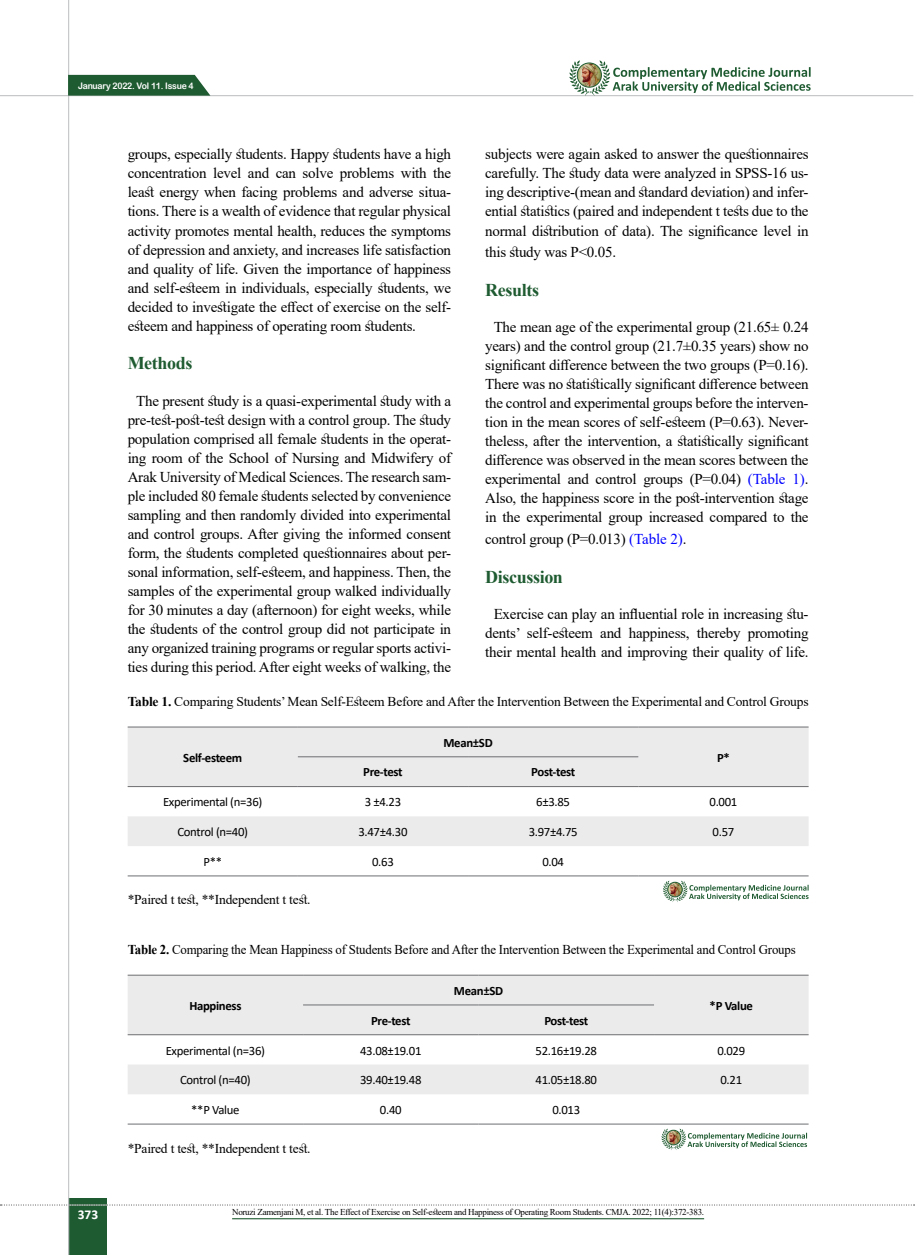
<style>
.page{position:relative;width:915px;height:1255px;background:#fff}
.page>*{position:absolute;margin:0;border:0;box-sizing:border-box;transform-origin:0 0}
.t1{font:700 18px "Times New Roman";letter-spacing:-.02em;color:#1f5b31}
.t2{font:15px/19px "Times New Roman";letter-spacing:-.015em;color:#000}
.t3{font:13.5px "Times New Roman";letter-spacing:-.015em;color:#000}
.t4{font:13.5px "Times New Roman";letter-spacing:-.015em;color:#000;scale:.95 1}
.t5{font:700 13.5px "Calibri";color:#fff}
.t6{font:12.75px "Calibri";letter-spacing:-.025em;color:#000}
.t7{font:700 12.75px "Calibri";letter-spacing:-.025em;color:#000}
.t8{font:9px "Times New Roman";letter-spacing:-.03em;color:#000}
.t9{font:9px "Arial Rounded MT Bold";letter-spacing:-.025em;color:#fff;scale:.96 1}
.s1{color:#00f}
.s2{font-weight:700}
</style>
<div class="page">
<div style="left:68px;top:1198px;width:39px;height:56px;background:#1f5b31"></div>
<hr style="left:68px;top:0;width:1px;height:1254px;background:#c2c4c6">
<hr style="left:0;top:95px;width:912px;height:1px;background:#c2c4c6">
<svg style="left:68px;top:75px;width:142px;height:21px;background:#2d653e"></svg>
<svg style="left:569px;top:60px;width:241px;height:36px"></svg>
<svg style="left:0;top:1204px;width:914px;height:1px"></svg>
<hr style="left:232px;top:1218px;width:472px;height:1px;background:#1f5b31">
<svg style="left:128px;top:727px;width:680px;height:119px;fill:#ebebec"></svg>
<hr style="left:128px;top:726px;width:170px;height:1px;background:#6d6e71">
<hr style="left:128px;top:786px;width:170px;height:1px;background:#6d6e71">
<hr style="left:298px;top:726px;width:170px;height:1px;background:#6d6e71">
<hr style="left:468px;top:726px;width:170px;height:1px;background:#6d6e71">
<hr style="left:638px;top:726px;width:170px;height:1px;background:#6d6e71">
<hr style="left:638px;top:786px;width:170px;height:1px;background:#6d6e71">
<hr style="left:298px;top:756px;width:170px;height:1px;background:#6d6e71">
<hr style="left:468px;top:756px;width:170px;height:1px;background:#6d6e71">
<hr style="left:298px;top:786px;width:170px;height:1px;background:#6d6e71">
<hr style="left:468px;top:786px;width:170px;height:1px;background:#6d6e71">
<hr style="left:128px;top:875px;width:170px;height:1px;background:#6d6e71">
<hr style="left:298px;top:875px;width:170px;height:1px;background:#6d6e71">
<hr style="left:468px;top:875px;width:170px;height:1px;background:#6d6e71">
<hr style="left:638px;top:875px;width:170px;height:1px;background:#6d6e71">
<svg style="left:663px;top:880px;width:145px;height:22px"></svg>
<svg style="left:128px;top:975px;width:680px;height:119px;fill:#ebebec"></svg>
<hr style="left:128px;top:974px;width:175px;height:1px;background:#6d6e71">
<hr style="left:128px;top:1034px;width:175px;height:1px;background:#6d6e71">
<hr style="left:303px;top:974px;width:175px;height:1px;background:#6d6e71">
<hr style="left:478px;top:974px;width:175px;height:1px;background:#6d6e71">
<hr style="left:653px;top:974px;width:155px;height:1px;background:#6d6e71">
<hr style="left:653px;top:1034px;width:155px;height:1px;background:#6d6e71">
<hr style="left:303px;top:1004px;width:175px;height:1px;background:#6d6e71">
<hr style="left:478px;top:1004px;width:175px;height:1px;background:#6d6e71">
<hr style="left:303px;top:1034px;width:175px;height:1px;background:#6d6e71">
<hr style="left:478px;top:1034px;width:175px;height:1px;background:#6d6e71">
<hr style="left:128px;top:1123px;width:175px;height:1px;background:#6d6e71">
<hr style="left:303px;top:1123px;width:175px;height:1px;background:#6d6e71">
<hr style="left:478px;top:1123px;width:175px;height:1px;background:#6d6e71">
<hr style="left:653px;top:1123px;width:155px;height:1px;background:#6d6e71">
<svg style="left:661px;top:1128px;width:145px;height:22px"></svg>
<p class="t9" style="left:78px;top:80px;width:122px">January 2022. Vol 11. Issue 4</p>
<p class="t2" style="left:485px;top:144px;width:325px">subjects were again asked to answer the questionnaires</p>
<p class="t2" style="left:128px;top:144px;width:325px">groups, especially students. Happy students have a high concentration level and can solve problems with the</p>
<p class="t2" style="left:128px;top:201px;width:325px">tions. There is a wealth of evidence that regular physical</p>
<p class="t2" style="left:485px;top:163px;width:325px">carefully. The study data were analyzed in SPSS-16 us-</p>
<p class="t2" style="left:485px;top:182px;width:325px">ing descriptive (- mean and standard deviation) and infer-</p>
<p class="t2" style="left:128px;top:182px;width:325px">least energy when facing problems and adverse situa-</p>
<p class="t2" style="left:128px;top:220px;width:325px;text-align:justify">activity promotes mental health, reduces the symptoms of depression and anxiety, and increases life satisfaction and quality of life. Given the importance of happiness and self-esteem in individuals, especially students, we</p>
<p class="t2" style="left:128px;top:316px;width:290px">esteem and happiness of operating room students.</p>
<p class="t2" style="left:485px;top:201px;width:325px">ential statistics (paired and independent t tests due to the</p>
<p class="t2" style="left:485px;top:219px;width:325px;line-height:21.6px">normal distribution of data .) The significance level in this study was &gt;P 0.05.</p>
<p class="t1" style="left:485px;top:277px;width:55px">Results</p>
<p class="t2" style="left:485px;top:317px;width:325px;text-align:center">The mean age of the experimental group )21.65± 0.24 years) and the control group (21.7±0.35 years) show no significant difference between the two groups =P( 0.16 .( There was no statistically significant difference between</p>
<p class="t2" style="left:128px;top:297px;width:325px">decided to investigate the effect of exercise on the self-</p>
<p class="t1" style="left:128px;top:350px;width:66px">Methods</p>
<p class="t2" style="left:128px;top:390px;width:325px;text-align:center">The present study is a quasi-experimental study with a pre-test-post-test design with a control group. The study</p>
<p class="t2" style="left:128px;top:447px;width:325px">ing room of the School of Nursing and Midwifery of</p>
<p class="t2" style="left:485px;top:393px;width:325px">the control and experimental groups before the interven-</p>
<p class="t2" style="left:485px;top:412px;width:325px">tion in the mean scores of self-esteem =P( 0.63 .) Never-</p>
<p class="t2" style="left:128px;top:428px;width:325px">population comprised all female students in the operat-</p>
<p class="t2" style="left:485px;top:431px;width:325px">theless, after the intervention a, statistically significant</p>
<p class="t2" style="left:485px;top:450px;width:325px;text-align:right">difference was observed in the mean scores between the<br>.<span class="s1">(1</span></p>
<p class="t2" style="left:128px;top:467px;width:325px">Arak University of Medical Sciences. The research sam-</p>
<p class="t2" style="left:128px;top:505px;width:325px">sampling and then randomly divided into experimental and control groups. After giving the informed consent</p>
<p class="t2" style="left:128px;top:562px;width:325px">sonal information, self-esteem, and happiness. Then, the</p>
<p class="t2" style="left:485px;top:469px;width:325px">experimental and control groups ( =P 0.04) <span class="s1">(Table<br></span>Also, the happiness score in the post-intervention stage in the experimental group increased compared to the</p>
<p class="t2" style="left:485px;top:529px;width:203px">control group =P( 0.013) <span class="s1">(Table</span> .<span class="s1">(2</span></p>
<p class="t1" style="left:485px;top:563px;width:79px">Discussion</p>
<p class="t2" style="left:128px;top:486px;width:325px">ple included 80 female students selected by convenience</p>
<p class="t2" style="left:128px;top:543px;width:325px">form, the students completed questionnaires about per-</p>
<p class="t2" style="left:128px;top:581px;width:325px;text-align:justify">samples of the experimental group walked individually for 30 minutes a day (afternoon) for eight weeks, while the students of the control group did not participate in</p>
<p class="t2" style="left:128px;top:657px;width:325px">ties during this period. After eight weeks of walking, the</p>
<p class="t2" style="left:493px;top:603px;width:316px">Exercise can play an influential role in increasing stu-</p>
<p class="t2" style="left:485px;top:642px;width:325px">their mental health and improving their quality of life.</p>
<p class="t3" style="left:128px;top:691px;width:682px"><span class="s2">Table 1.</span> Comparing Students’Mean Self-Esteem Before and After the Intervention Between the Experimental and Control Groups</p>
<p class="t2" style="left:485px;top:622px;width:109px">dents’ self-esteem</p>
<p class="t2" style="left:600px;top:622px;width:23px">and</p>
<p class="t2" style="left:628px;top:622px;width:62px">happiness,</p>
<p class="t2" style="left:696px;top:622px;width:45px">thereby</p>
<p class="t2" style="left:747px;top:622px;width:62px">promoting</p>
<p class="t2" style="left:128px;top:638px;width:325px">any organized training programs or regular sports activi-</p>
<p class="t7" style="left:443px;top:733px;width:51px">Mean±SD</p>
<p class="t7" style="left:183px;top:748px;width:60px">Self-esteem</p>
<p class="t7" style="left:716px;top:748px;width:14px">*P</p>
<p class="t7" style="left:363px;top:763px;width:41px">Pre-test</p>
<p class="t7" style="left:531px;top:763px;width:45px">Post-test</p>
<p class="t6" style="left:163px;top:793px;width:101px">Experimental =n( 36(</p>
<p class="t6" style="left:364px;top:793px;width:38px">3 ±4.23</p>
<p class="t6" style="left:536px;top:793px;width:35px">6±3.85</p>
<p class="t6" style="left:709px;top:793px;width:29px">0.001</p>
<p class="t6" style="left:177px;top:823px;width:72px">Control =n( 40(</p>
<p class="t6" style="left:358px;top:823px;width:51px">3.47±4.30</p>
<p class="t6" style="left:528px;top:823px;width:51px">3.97±4.75</p>
<p class="t6" style="left:712px;top:823px;width:23px">0.57</p>
<p class="t6" style="left:203px;top:852px;width:20px">**P</p>
<p class="t3" style="left:128px;top:890px;width:184px">*Paired t test, **Independent t test.</p>
<p class="t4" style="left:128px;top:939px;width:704px"><span class="s2">Table 2.</span> Comparing the Mean Happiness of Students Before and After the Intervention Between the Experimental and Control Groups</p>
<p class="t6" style="left:372px;top:852px;width:23px">0.63</p>
<p class="t6" style="left:542px;top:852px;width:23px">0.04</p>
<p class="t5" style="left:78px;top:1204px;width:22px">373</p>
<p class="t7" style="left:454px;top:981px;width:51px">Mean±SD</p>
<p class="t7" style="left:189px;top:996px;width:54px">Happiness</p>
<p class="t7" style="left:709px;top:996px;width:45px">P* Value</p>
<p class="t7" style="left:371px;top:1011px;width:41px">Pre-test</p>
<p class="t7" style="left:544px;top:1011px;width:45px">Post-test</p>
<p class="t6" style="left:166px;top:1041px;width:101px">Experimental =n( 36(</p>
<p class="t6" style="left:360px;top:1041px;width:63px">43.08±19.01</p>
<p class="t6" style="left:535px;top:1041px;width:63px">52.16±19.28</p>
<p class="t6" style="left:717px;top:1041px;width:29px">0.029</p>
<p class="t6" style="left:180px;top:1071px;width:72px">Control =n( 40(</p>
<p class="t6" style="left:360px;top:1071px;width:63px">39.40±19.48</p>
<p class="t6" style="left:535px;top:1071px;width:63px">41.05±18.80</p>
<p class="t6" style="left:720px;top:1071px;width:23px">0.21</p>
<p class="t6" style="left:191px;top:1100px;width:50px">**P Value</p>
<p class="t3" style="left:128px;top:1138px;width:184px">*Paired t test, **Independent t test.</p>
<p class="t6" style="left:380px;top:1100px;width:23px">0.40</p>
<p class="t6" style="left:552px;top:1100px;width:29px">0.013</p>
<p class="t8" style="left:232px;top:1205px;width:473px">Noruzi Zamenjani M, et al. The Effect of Exercise on Self-esteem and Happiness of Operating Room Students. CMJA. 2022; 11 (4) :372-383.</p>
</div>
